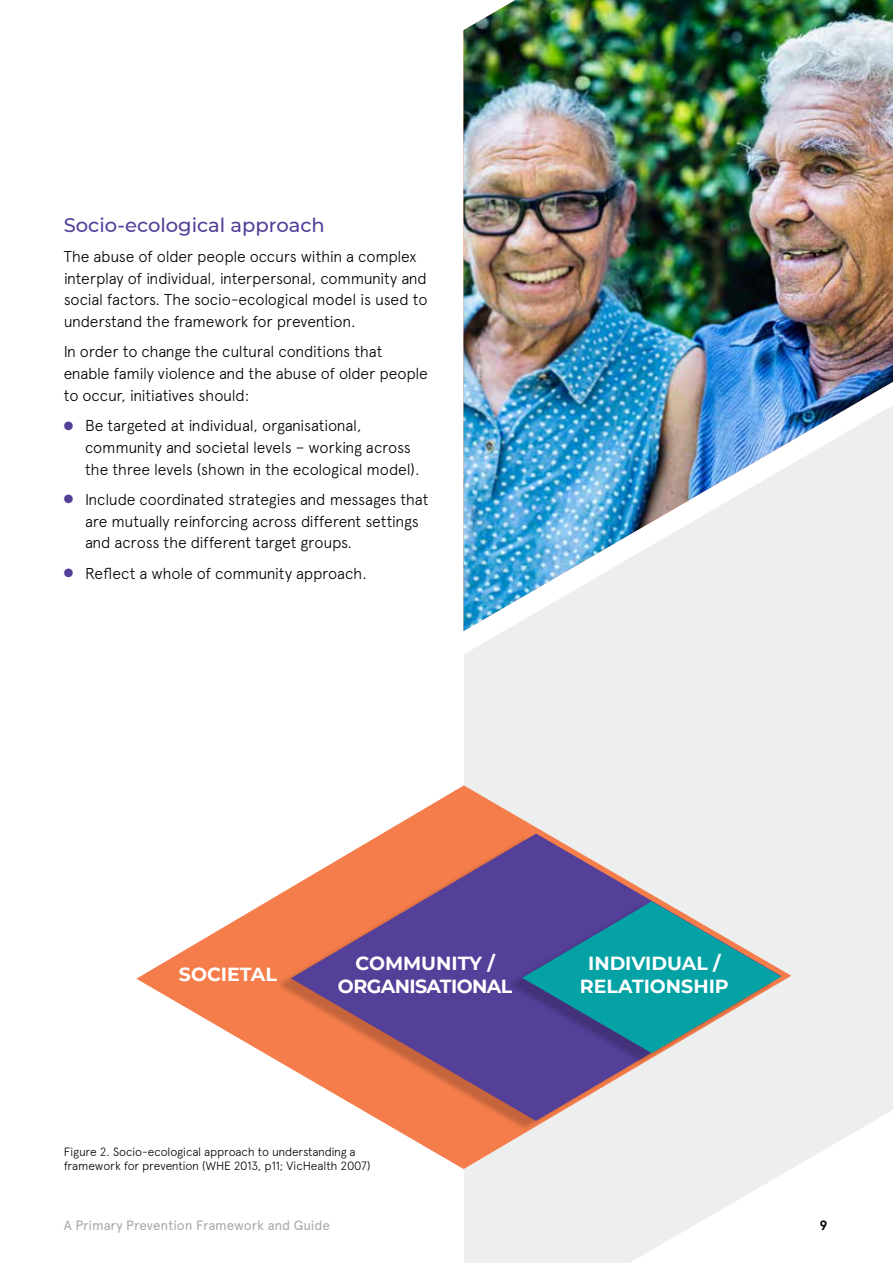
<style>
.page{position:relative;width:893px;height:1263px;background:#fff}
.page>*{position:absolute;margin:0;border:0;box-sizing:border-box;transform-origin:0 0}
.t1{font:500 19.5px "Montserrat";color:#543f99}
.t2{font:700 18.9px/22.8px "Montserrat";color:#fff;text-align:center}
.t3{font:700 18.9px/22.8px "Montserrat";letter-spacing:-.03em;color:#fff;text-align:center}
.t4{font:300 15.75px/21.8px "Apercu Pro";letter-spacing:-.015em;color:#000}
.t5{font:13.5px "Apercu";letter-spacing:-.01em;color:#a7a8aa}
.t6{font:700 13.5px "Apercu";color:#000}
.t7{font:300 12px/14.4px "Apercu Pro";letter-spacing:-.015em;color:#000}
.s1{color:#543f99}
</style>
<div class="page">
<svg style="left:464px;top:631px;width:429px;height:632px;background:#eff0f0"></svg>
<img style="left:463px;top:0;width:430px;height:631px">
<svg style="left:136px;top:785px;width:655px;height:384px"></svg>
<div style="left:276px;top:836px;width:498px;height:295px;background:#000;opacity:.2"></div>
<svg style="left:291px;top:833px;width:490px;height:288px;background:#b38597"></svg>
<div style="left:507px;top:903px;width:267px;height:161px;background:#000;opacity:.2"></div>
<svg style="left:522px;top:901px;width:259px;height:152px;background:#5097ac"></svg>
<p class="t1" style="left:64px;top:211px;width:263px">Socio-ecological approach</p>
<p class="t4" style="left:64px;top:244px;width:365px">The abuse of older people occurs within a complex interplay of individual, interpersonal, community and social factors. The socio-ecological model is used to understand the framework for prevention.</p>
<p class="t4" style="left:64px;top:339px;width:366px">In order to change the cultural conditions that enable family violence and the abuse of older people to occur, initiatives should:</p>
<p class="t4" style="left:85px;top:413px;width:336px;text-indent:-21px"><span class="s1">●</span> Be targeted at individual, organisational, community and societal levels – working across the three levels (shown in the ecological model).</p>
<p class="t4" style="left:85px;top:487px;width:345px;text-indent:-21px"><span class="s1">●</span> Include coordinated strategies and messages that are mutually reinforcing across different settings and across the different target groups.</p>
<p class="t4" style="left:64px;top:561px;width:305px"><span class="s1">●</span> Reflect a whole of community approach.</p>
<p class="t2" style="left:179px;top:962px;width:99px">SOCIETAL</p>
<p class="t3" style="left:338px;top:951px;width:176px">COMMUNITY /<br>ORGANISATIONAL</p>
<p class="t2" style="left:580px;top:951px;width:150px">INDIVIDUAL /<br>RELATIONSHIP</p>
<p class="t7" style="left:64px;top:1143px;width:308px">Figure 2. Socio-ecological approach to understanding a framework for prevention (WHE 2013, p11; VicHealth 2007)</p>
<p class="t5" style="left:64px;top:1217px;width:268px">A Primary Prevention Framework and Guide</p>
<p class="t6" style="left:819px;top:1217px;width:10px">9</p>
</div>
